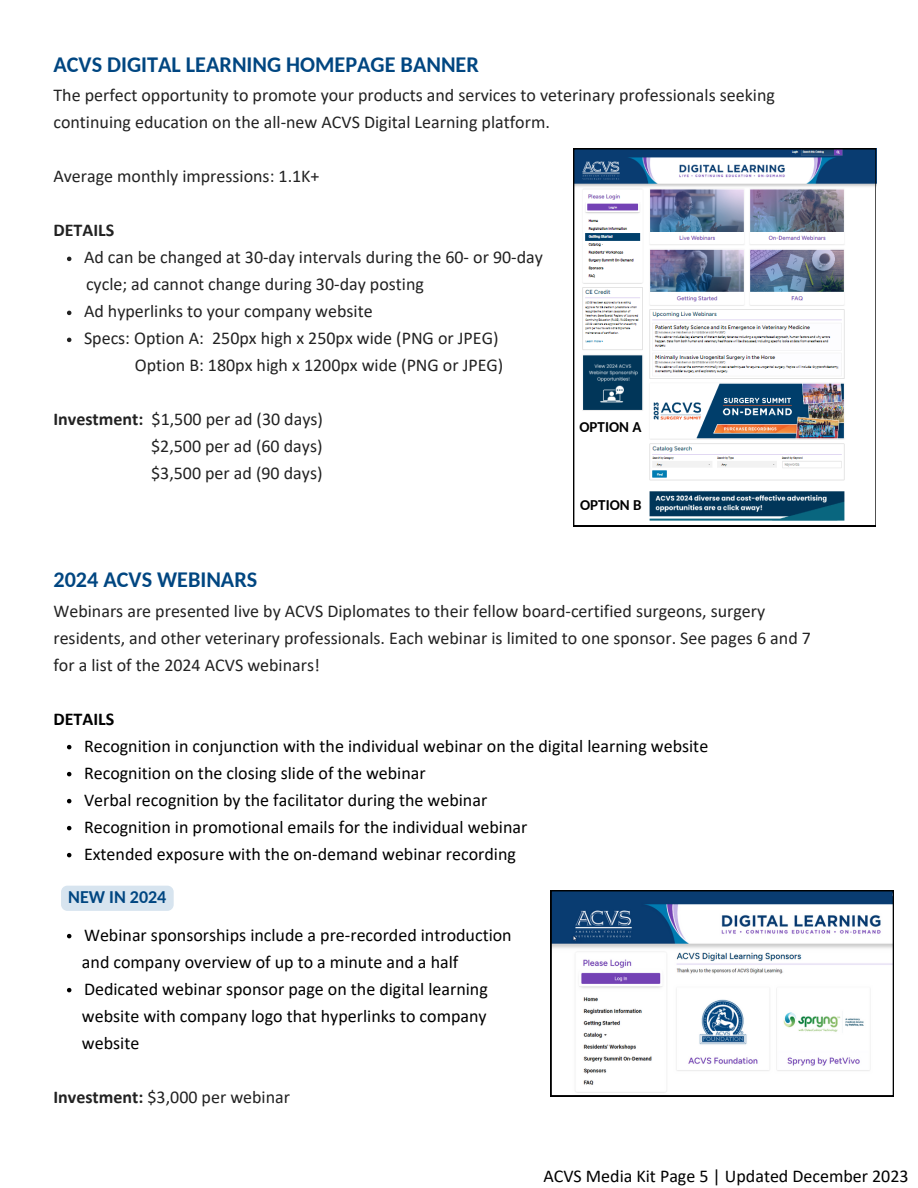
<style>
.page{position:relative;width:918px;height:1188px;background:#fff}
.page>*{position:absolute;margin:0;border:0;box-sizing:border-box;transform-origin:0 0}
.t1{font:700 22.2px "Carlito";color:#004681}
.t2{font:18px/27px "Calibri";color:#222}
.t3{font:18px "Calibri";color:#000}
.t4{font:700 18px "Carlito";color:#004681}
.t5{font:700 18px "Calibri";color:#222}
.t6{font:700 18px "Calibri";color:#000}
.t7{font:700 15px "Carlito";color:#000}
.s1{font-weight:700}
</style>
<div class="page">
<svg style="left:67px;top:257px;width:4px;height:4px"></svg>
<svg style="left:67px;top:311px;width:4px;height:4px"></svg>
<svg style="left:67px;top:338px;width:4px;height:4px"></svg>
<svg style="left:67px;top:745px;width:4px;height:4px"></svg>
<svg style="left:67px;top:772px;width:4px;height:4px"></svg>
<svg style="left:67px;top:799px;width:4px;height:4px"></svg>
<svg style="left:67px;top:826px;width:4px;height:4px"></svg>
<svg style="left:67px;top:853px;width:4px;height:4px"></svg>
<svg style="left:67px;top:934px;width:4px;height:4px"></svg>
<svg style="left:67px;top:988px;width:4px;height:4px"></svg>
<img style="left:573px;top:148px;width:303px;height:378px">
<svg style="left:551px;top:890px;width:343px;height:206px"></svg>
<div style="left:61px;top:886px;width:113px;height:25px;background:#d7e4ef;border-radius:6px"></div>
<p class="t1" style="left:53px;top:55px;width:427px">ACVS DIGITAL LEARNING HOMEPAGE BANNER</p>
<p class="t2" style="left:53px;top:83px;width:723px">The perfect opportunity to promote your products and services to veterinary professionals seeking continuing education on the all-new ACVS Digital Learning platform.</p>
<p class="t2" style="left:53px;top:164px;width:268px">Average monthly impressions: 1.1K+</p>
<p class="t5" style="left:53px;top:223px;width:62px">DETAILS</p>
<p class="t2" style="left:84px;top:245px;width:460px">Ad can be changed at 30-day intervals during the 60- or 90-day</p>
<p class="t2" style="left:86px;top:272px;width:339px">cycle; ad cannot change during 30-day posting</p>
<p class="t2" style="left:84px;top:299px;width:290px">Ad hyperlinks to your company website</p>
<p class="t2" style="left:84px;top:326px;width:416px">Specs: Option A: 250px high x 250px wide (PNG or JPEG)</p>
<p class="t2" style="left:135px;top:353px;width:370px">Option B: 180px high x 1200px wide (PNG or JPEG)</p>
<p class="t2" style="left:53px;top:407px;width:271px"><span class="s1">Investment:</span> $1,500 per ad (30 days)</p>
<p class="t2" style="left:151px;top:434px;width:173px">$2,500 per ad (60 days)</p>
<p class="t2" style="left:151px;top:461px;width:173px">$3,500 per ad (90 days)</p>
<p class="t7" style="left:579px;top:421px;width:64px">OPTION A</p>
<p class="t7" style="left:580px;top:499px;width:63px">OPTION B</p>
<p class="t1" style="left:53px;top:571px;width:205px">2024 ACVS WEBINARS</p>
<p class="t2" style="left:53px;top:599px;width:759px">Webinars are presented live by ACVS Diplomates to their fellow board-certified surgeons, surgery residents, and other veterinary professionals. Each webinar is limited to one sponsor. See pages 6 and 7 for a list of the 2024 ACVS webinars!</p>
<p class="t6" style="left:53px;top:711px;width:62px">DETAILS</p>
<p class="t3" style="left:84px;top:738px;width:626px">Recognition in conjunction with the individual webinar on the digital learning website</p>
<p class="t3" style="left:84px;top:765px;width:343px">Recognition on the closing slide of the webinar</p>
<p class="t3" style="left:84px;top:792px;width:405px">Verbal recognition by the facilitator during the webinar</p>
<p class="t3" style="left:84px;top:819px;width:445px">Recognition in promotional emails for the individual webinar</p>
<p class="t3" style="left:84px;top:846px;width:433px">Extended exposure with the on-demand webinar recording</p>
<p class="t4" style="left:68px;top:889px;width:100px">NEW IN 2024</p>
<p class="t3" style="left:84px;top:927px;width:429px">Webinar sponsorships include a pre-recorded introduction</p>
<p class="t3" style="left:82px;top:954px;width:378px">and company overview of up to a minute and a half</p>
<p class="t3" style="left:84px;top:981px;width:405px">Dedicated webinar sponsor page on the digital learning</p>
<p class="t3" style="left:82px;top:1008px;width:406px">website with company logo that hyperlinks to company</p>
<p class="t3" style="left:82px;top:1035px;width:59px">website</p>
<p class="t2" style="left:53px;top:1085px;width:238px"><span class="s1">Investment:</span> $3,000 per webinar</p>
<p class="t3" style="left:543px;top:1168px;width:367px">ACVS Media Kit Page 5 | Updated December 2023</p>
</div>
